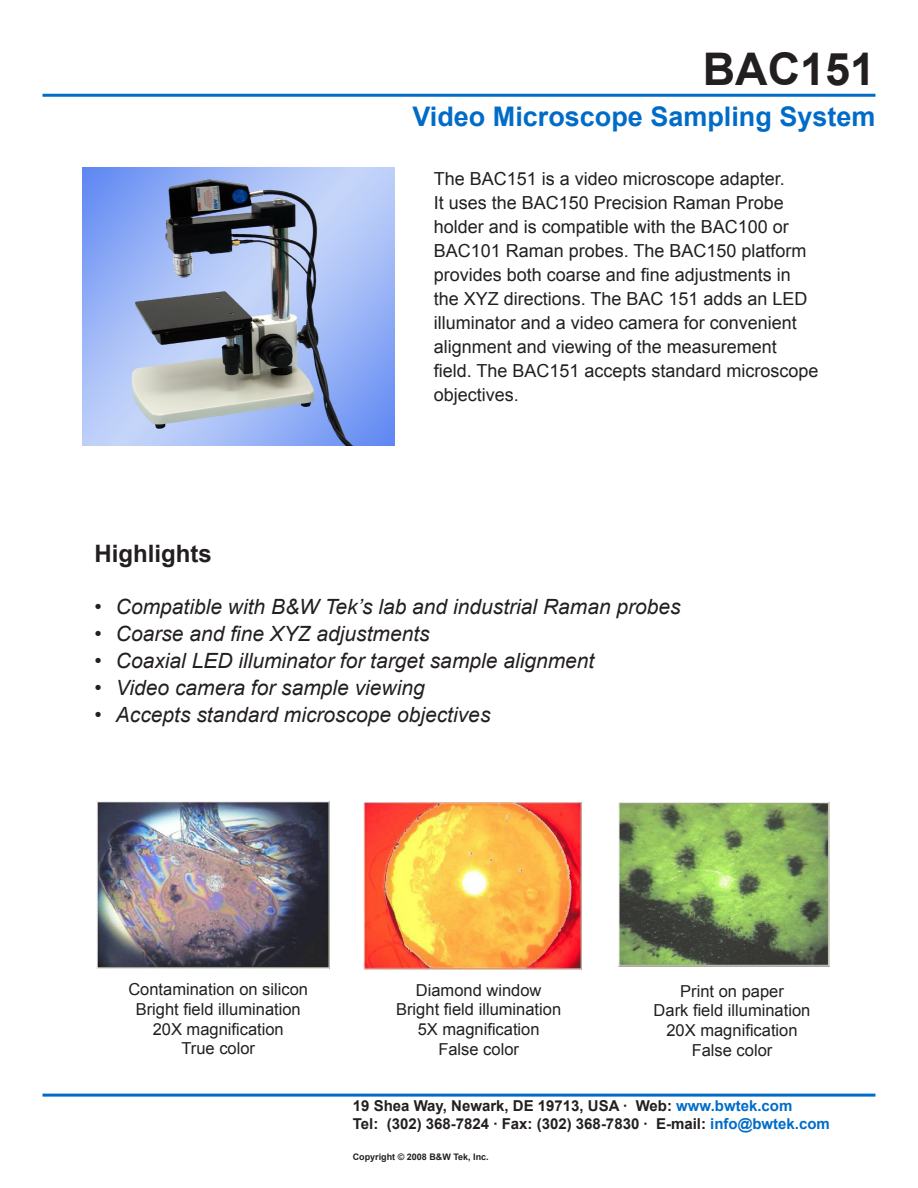
<style>
.page{position:relative;width:918px;height:1188px;background:#fff}
.page>*{position:absolute;margin:0;border:0;box-sizing:border-box;transform-origin:0 0}
.TOC_title{font:700 45px "Arial";color:#231f20}
.heading_2{font:700 27px "Arial";color:#006cc8}
.t1{font:700 24px "Arial";color:#231f20}
.t2{font:italic 21px "Arial";color:#231f20}
.Normal__Web{font:18px/24px "Arial";color:#231f20}
.t3{font:16.5px "Arial";color:#231f20}
.Hyperlink{font:700 15px "Arial";color:#231f20}
.t4{font:700 9px "Arial";color:#231f20}
.s1{color:#006cc8}
</style>
<div class="page">
<hr style="left:43px;top:94px;width:832px;height:3px;background:#006cc8">
<hr style="left:43px;top:1094px;width:832px;height:3px;background:#006cc8">
<img style="left:83px;top:168px;width:311px;height:278px">
<img style="left:97px;top:801px;width:232px;height:167px">
<img style="left:364px;top:802px;width:217px;height:167px">
<img style="left:619px;top:802px;width:210px;height:165px">
<p class="TOC_title" style="left:703px;top:40px;width:174px">BAC151</p>
<p class="heading_2" style="left:412px;top:99px;width:465px">Video Microscope Sampling System</p>
<p class="Normal__Web" style="left:434px;top:167px;width:386px">The BAC151 is a video microscope adapter.<br>It uses the BAC150 Precision Raman Probe holder and is compatible with the BAC100 or BAC101 Raman probes. The BAC150 platform provides both coarse and fine adjustments in the XYZ directions. The BAC 151 adds an LED illuminator and a video camera for convenient alignment and viewing of the measurement field. The BAC151 accepts standard microscope objectives.</p>
<p class="t1" style="left:95px;top:538px;width:119px">Highlights</p>
<p class="t2" style="left:95px;top:593px;width:588px">• Compatible with B&amp;W Tek’s lab and industrial Raman probes</p>
<p class="t2" style="left:95px;top:620px;width:337px">• Coarse and fine XYZ adjustments</p>
<p class="t2" style="left:95px;top:647px;width:501px">• Coaxial LED illuminator for target sample alignment</p>
<p class="t2" style="left:95px;top:674px;width:332px">• Video camera for sample viewing</p>
<p class="t2" style="left:95px;top:701px;width:397px">• Accepts standard microscope objectives</p>
<p class="t3" style="left:128px;top:978px;width:181px">Contamination on silicon</p>
<p class="t3" style="left:136px;top:998px;width:167px">Bright field illumination</p>
<p class="t3" style="left:153px;top:1018px;width:133px">20X magnification</p>
<p class="t3" style="left:181px;top:1038px;width:75px">True color</p>
<p class="t3" style="left:416px;top:979px;width:127px">Diamond window</p>
<p class="t3" style="left:396px;top:999px;width:167px">Bright field illumination</p>
<p class="t3" style="left:418px;top:1019px;width:123px">5X magnification</p>
<p class="t3" style="left:438px;top:1038px;width:82px">False color</p>
<p class="t3" style="left:680px;top:980px;width:105px">Print on paper</p>
<p class="t3" style="left:654px;top:1000px;width:158px">Dark field illumination</p>
<p class="t3" style="left:666px;top:1020px;width:133px">20X magnification</p>
<p class="t3" style="left:692px;top:1039px;width:82px">False color</p>
<p class="Hyperlink" style="left:353px;top:1096px;width:441px">19 Shea Way, Newark, DE 19713, USA · Web: <span class="s1">www.bwtek.com</span></p>
<p class="Hyperlink" style="left:353px;top:1114px;width:479px">Tel: (302) 368-7824 · Fax: (302) 368-7830 · E-mail: <span class="s1">info@bwtek.com</span></p>
<p class="t4" style="left:353px;top:1151px;width:137px">Copyright © 2008 B&amp;W Tek, Inc.</p>
</div>
